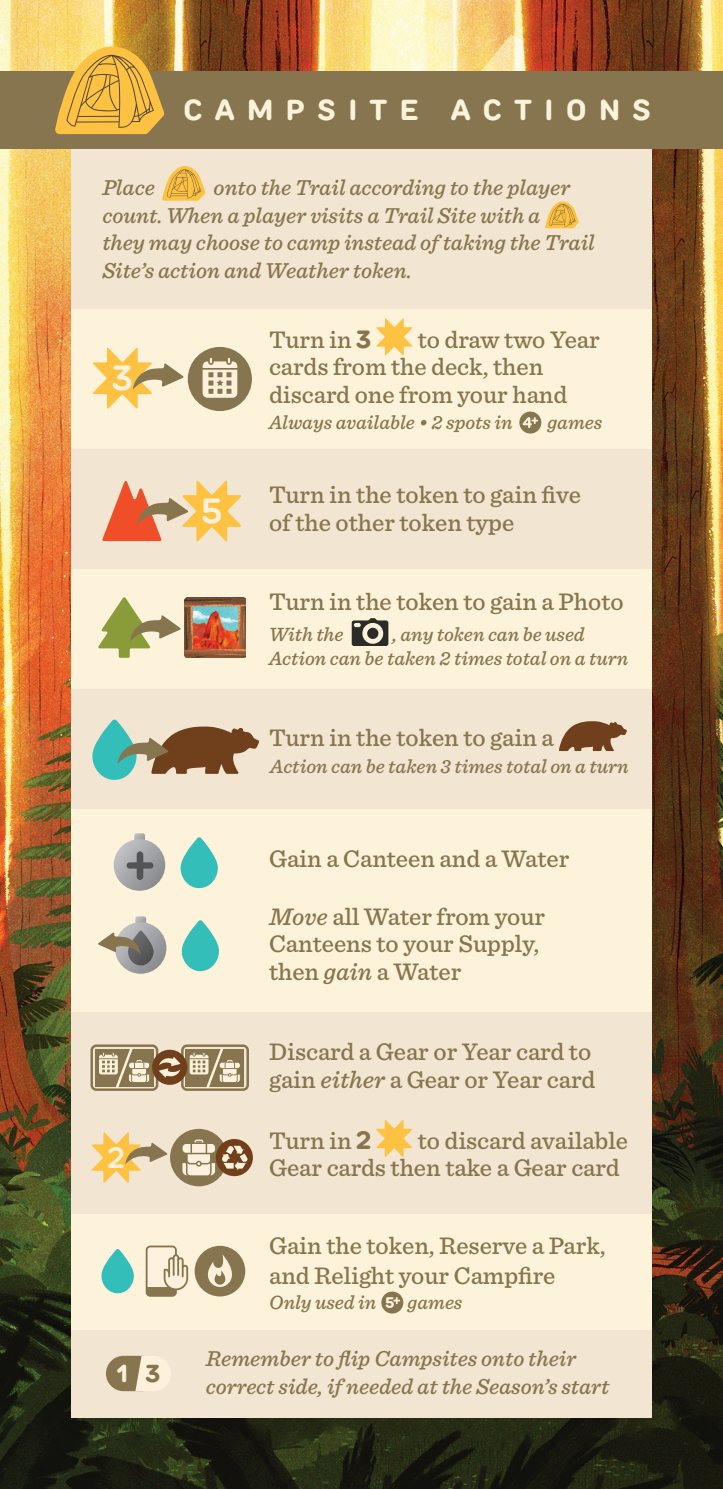
<style>
.page{position:relative;width:723px;height:1489px;background:#fff}
.page>*{position:absolute;margin:0;border:0;box-sizing:border-box;transform-origin:0 0}
.t1{font:600 35px "TT Rounds Neue";color:#fef1db}
.t2{font:700 29px "TT Rounds Neue";letter-spacing:.425em;color:#fdf2da}
.t3{font:600 29px "TT Rounds Neue";color:#fef1db}
.t4{font:500 25px/27.5px "Sentinel";color:#86754e}
.t5{font:700 24.5px "TT Rounds Neue";color:#fef1db}
.t6{font:italic 500 22.5px/27.5px "Sentinel";color:#86754e}
.t7{font:italic 500 20px/24.2px "Sentinel";color:#86754e}
.s1{color:#86754e}
.s2{font-family:"TT Rounds Neue";font-weight:700}
.s3{font-style:italic}
</style>
<div class="page">
<img style="left:0;top:0;width:723px;height:1488px">
<div style="left:71px;top:71px;width:581px;height:1346px;background:#fdf2da"></div>
<svg style="left:352px;top:618px;width:36px;height:28px"></svg>
<div style="left:71px;top:149px;width:581px;height:159px;background:#f2e5d1"></div>
<div style="left:71px;top:449px;width:581px;height:120px;background:#f2e5d1"></div>
<div style="left:71px;top:689px;width:581px;height:119px;background:#f2e5d1"></div>
<div style="left:71px;top:1012px;width:581px;height:201px;background:#f2e5d1"></div>
<div style="left:185px;top:1048px;width:59px;height:38px;background:#86754e"></div>
<div style="left:181px;top:1044px;width:68px;height:46px;border:2px solid #86754e;border-radius:5px"></div>
<svg style="left:190px;top:1044px;width:51px;height:46px"></svg>
<div style="left:95px;top:1048px;width:59px;height:38px;background:#86754e"></div>
<div style="left:90px;top:1044px;width:68px;height:46px;border:2px solid #86754e;border-radius:5px"></div>
<svg style="left:99px;top:1044px;width:51px;height:46px"></svg>
<div style="left:152px;top:1049px;width:35px;height:35px;background:#703f1b;border-radius:50%"></div>
<svg style="left:159px;top:1057px;width:22px;height:20px"></svg>
<svg style="left:91px;top:1132px;width:77px;height:50px"></svg>
<div style="left:170px;top:1128px;width:57px;height:58px;background:#86754e;border-radius:50%"></div>
<div style="left:216px;top:1138px;width:37px;height:38px;background:#703f1b;border-radius:50%"></div>
<svg style="left:182px;top:1139px;width:66px;height:37px"></svg>
<svg style="left:376px;top:1120px;width:36px;height:37px"></svg>
<div style="left:0;top:71px;width:723px;height:78px;background:#86754e"></div>
<svg style="left:55px;top:46px;width:109px;height:88px;background:#dbac45"></svg>
<div style="left:71px;top:1330px;width:581px;height:87px;background:#f2e5d1"></div>
<svg style="left:180px;top:837px;width:38px;height:51px"></svg>
<svg style="left:134px;top:833px;width:11px;height:6px"></svg>
<svg style="left:114px;top:839px;width:51px;height:51px"></svg>
<svg style="left:127px;top:851px;width:26px;height:28px"></svg>
<svg style="left:181px;top:920px;width:38px;height:51px"></svg>
<svg style="left:115px;top:922px;width:51px;height:51px"></svg>
<svg style="left:98px;top:916px;width:56px;height:49px"></svg>
<div style="left:195px;top:1245px;width:50px;height:51px;background:#86754e;border-radius:50%"></div>
<svg style="left:208px;top:1254px;width:24px;height:32px"></svg>
<svg style="left:146px;top:1245px;width:42px;height:51px"></svg>
<svg style="left:101px;top:1249px;width:33px;height:44px"></svg>
<svg style="left:106px;top:1355px;width:65px;height:35px"></svg>
<div style="left:519px;top:411px;width:22px;height:22px;background:#86754e;border-radius:50%"></div>
<svg style="left:522px;top:417px;width:16px;height:11px"></svg>
<svg style="left:376px;top:318px;width:36px;height:38px"></svg>
<div style="left:381px;top:1291px;width:22px;height:22px;background:#86754e;border-radius:50%"></div>
<svg style="left:386px;top:1297px;width:14px;height:10px"></svg>
<svg style="left:559px;top:721px;width:68px;height:30px"></svg>
<svg style="left:102px;top:480px;width:139px;height:61px"></svg>
<svg style="left:98px;top:597px;width:83px;height:60px"></svg>
<img style="left:185px;top:597px;width:60px;height:60px">
<svg style="left:93px;top:348px;width:91px;height:61px"></svg>
<div style="left:188px;top:347px;width:64px;height:64px;background:#86754e;border-radius:50%"></div>
<svg style="left:203px;top:358px;width:34px;height:40px"></svg>
<svg style="left:92px;top:719px;width:167px;height:61px"></svg>
<svg style="left:162px;top:166px;width:43px;height:35px"></svg>
<svg style="left:545px;top:201px;width:34px;height:27px"></svg>
<p class="t2" style="left:183px;top:90px;width:469px">CAMPSITE ACTIONS</p>
<p class="t6" style="left:102px;top:173px;width:54px">Place</p>
<p class="t6" style="left:102px;top:173px;width:494px;text-indent:111px">onto the Trail according to the player count. When a player visits a Trail Site with a<br>they may choose to camp instead of taking the Trail Site’s action and Weather token.</p>
<h1 class="t1" style="left:112px;top:355px;width:23px">3</h1>
<p class="t3" style="left:107px;top:1138px;width:19px">2</p>
<p class="t5" style="left:117px;top:1356px;width:45px">1 <span class="s1">3</span></p>
<p class="t4" style="left:269px;top:324px;width:104px">Turn in <span class="s2">3</span></p>
<p class="t4" style="left:269px;top:324px;width:332px;text-indent:149px">to draw two Year cards from the deck, then discard one from your hand</p>
<h1 class="t1" style="left:201px;top:488px;width:23px">5</h1>
<p class="t7" style="left:269px;top:409px;width:245px">Always available • 2 spots in</p>
<p class="t7" style="left:547px;top:409px;width:56px">games</p>
<p class="t4" style="left:269px;top:480px;width:313px">Turn in the token to gain five of the other token type</p>
<p class="t4" style="left:269px;top:586px;width:356px">Turn in the token to gain a Photo</p>
<p class="t7" style="left:269px;top:620px;width:76px">With the</p>
<p class="t7" style="left:269px;top:620px;width:361px;text-indent:123px">, any token can be used<br>Action can be taken 2 times total on a turn</p>
<p class="t4" style="left:269px;top:722px;width:286px">Turn in the token to gain a</p>
<p class="t7" style="left:270px;top:752px;width:360px">Action can be taken 3 times total on a turn</p>
<p class="t4" style="left:269px;top:843px;width:302px">Gain a Canteen and a Water</p>
<p class="t4" style="left:269px;top:901px;width:277px"><span class="s3">Move</span> all Water from your<br>Canteens to your Supply, then <span class="s3">gain</span> a Water</p>
<p class="t4" style="left:269px;top:1036px;width:328px">Discard a Gear or Year card to gain <span class="s3">either</span> a Gear or Year card</p>
<p class="t4" style="left:269px;top:1125px;width:104px">Turn in <span class="s2">2</span></p>
<p class="t4" style="left:418px;top:1125px;width:212px">to discard available</p>
<p class="t4" style="left:269px;top:1152px;width:352px">Gear cards then take a Gear card</p>
<p class="t4" style="left:269px;top:1228px;width:338px;line-height:30px">Gain the token, Reserve a Park, and Relight your Campfire</p>
<p class="t7" style="left:269px;top:1288px;width:109px">Only used in</p>
<p class="t7" style="left:407px;top:1288px;width:56px">games</p>
<p class="t6" style="left:206px;top:1343px;width:405px">Remember to flip Campsites onto their correct side, if needed at the Season’s start</p>
</div>
